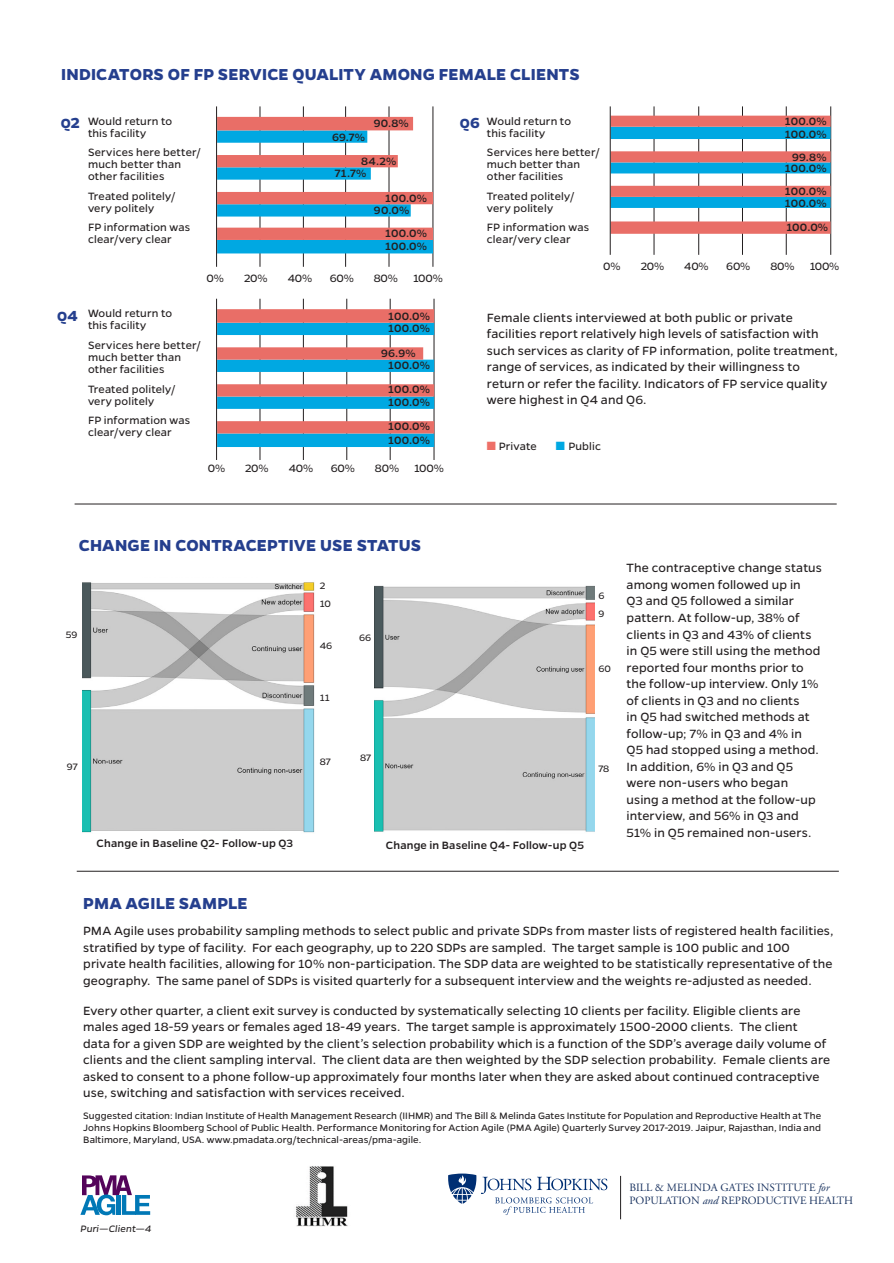
<style>
.page{position:relative;width:894px;height:1263px;background:#fff}
.page>*{position:absolute;margin:0;border:0;box-sizing:border-box;transform-origin:0 0}
.t1{font:700 18px "Gentona";letter-spacing:.01em;color:#253f8e}
.t2{font:700 15px "Gentona";color:#253f8e}
.t3{font:13.5px/16.5px "Gentona";letter-spacing:.01em;color:#231f20}
.t4{font:12px/12px "Gentona";letter-spacing:.01em;color:#231f20}
.t5{font:500 12px "Gentona";letter-spacing:.015em;color:#231f20}
.t6{font:11.1px/13.4px "Adobe Garamond";color:#1a3360}
.t7{font:10.5px/12px "Gentona";letter-spacing:.005em;color:#231f20;text-align:justify}
.t8{font:italic 10.5px "Gentona";letter-spacing:.015em;color:#231f20}
.s1{font-size:16.5px}
.s2{color:#ee7068}
.s3{color:#00a8e2}
.s4{font-style:italic}
</style>
<div class="page">
<svg style="left:448px;top:1173px;width:159px;height:42px"></svg>
<hr style="left:620px;top:1175px;width:1px;height:44px;background:#231f20">
<svg style="left:80px;top:1175px;width:70px;height:40px"></svg>
<hr style="left:75px;top:504px;width:761px;height:1px;background:#231f20">
<hr style="left:77px;top:871px;width:761px;height:1px;background:#231f20">
<img style="left:296px;top:1166px;width:52px;height:60px">
<hr style="left:432px;top:106px;width:1px;height:161px;background:#231f20">
<hr style="left:388px;top:106px;width:1px;height:161px;background:#231f20">
<hr style="left:345px;top:106px;width:1px;height:161px;background:#231f20">
<hr style="left:303px;top:106px;width:1px;height:161px;background:#231f20">
<hr style="left:259px;top:106px;width:1px;height:161px;background:#231f20">
<svg style="left:217px;top:117px;width:216px;height:136px"></svg>
<hr style="left:216px;top:106px;width:1px;height:161px;background:#231f20">
<hr style="left:433px;top:299px;width:1px;height:161px;background:#231f20">
<hr style="left:390px;top:299px;width:1px;height:161px;background:#231f20">
<hr style="left:346px;top:299px;width:1px;height:161px;background:#231f20">
<hr style="left:303px;top:299px;width:1px;height:161px;background:#231f20">
<hr style="left:259px;top:299px;width:1px;height:161px;background:#231f20">
<svg style="left:217px;top:309px;width:217px;height:138px"></svg>
<hr style="left:216px;top:299px;width:1px;height:161px;background:#231f20">
<hr style="left:830px;top:106px;width:1px;height:149px;background:#231f20">
<hr style="left:785px;top:106px;width:1px;height:149px;background:#231f20">
<hr style="left:742px;top:106px;width:1px;height:149px;background:#231f20">
<hr style="left:698px;top:106px;width:1px;height:149px;background:#231f20">
<hr style="left:653px;top:106px;width:1px;height:149px;background:#231f20">
<svg style="left:610px;top:116px;width:220px;height:118px"></svg>
<hr style="left:609px;top:106px;width:1px;height:149px;background:#231f20">
<img style="left:82px;top:582px;width:233px;height:251px">
<img style="left:374px;top:585px;width:220px;height:247px">
<p class="t1" style="left:61px;top:64px;width:520px">INDICATORS OF FP SERVICE QUALITY AMONG FEMALE CLIENTS</p>
<p class="t2" style="left:61px;top:115px;width:20px">Q<span class="s1">2</span></p>
<p class="t4" style="left:88px;top:115px;width:86px">Would return to this facility</p>
<p class="t4" style="left:88px;top:146px;width:115px">Services here better/ much better than other facilities</p>
<p class="t4" style="left:88px;top:190px;width:89px">Treated politely/ very politely</p>
<p class="t4" style="left:88px;top:222px;width:103px">FP information was clear/very clear</p>
<p class="t5" style="left:373px;top:116px;width:37px">90.8%</p>
<p class="t4" style="left:486px;top:115px;width:86px">Would return to this facility</p>
<p class="t4" style="left:486px;top:146px;width:115px">Services here better/ much better than other facilities</p>
<p class="t4" style="left:486px;top:190px;width:89px">Treated politely/ very politely</p>
<p class="t4" style="left:486px;top:222px;width:103px">FP information was clear/very clear</p>
<p class="t2" style="left:460px;top:115px;width:21px">Q<span class="s1">6</span></p>
<p class="t5" style="left:332px;top:131px;width:35px">69.7%</p>
<p class="t5" style="left:361px;top:154px;width:36px">84.2%</p>
<p class="t5" style="left:335px;top:167px;width:33px">71.7%</p>
<p class="t5" style="left:385px;top:191px;width:43px">100.0%</p>
<p class="t5" style="left:374px;top:204px;width:37px">90.0%</p>
<p class="t5" style="left:385px;top:226px;width:43px">100.0%</p>
<p class="t5" style="left:385px;top:240px;width:43px">100.0%</p>
<p class="t5" style="left:784px;top:115px;width:43px">100.0%</p>
<p class="t5" style="left:791px;top:150px;width:36px">99.8%</p>
<p class="t5" style="left:784px;top:162px;width:43px">100.0%</p>
<p class="t5" style="left:784px;top:185px;width:43px">100.0%</p>
<p class="t5" style="left:784px;top:197px;width:43px">100.0%</p>
<p class="t5" style="left:784px;top:127px;width:43px">100.0%</p>
<p class="t5" style="left:786px;top:220px;width:43px">100.0%</p>
<p class="t4" style="left:206px;top:272px;width:19px">0%</p>
<p class="t4" style="left:244px;top:272px;width:25px">20%</p>
<p class="t4" style="left:287px;top:272px;width:26px">40%</p>
<p class="t4" style="left:329px;top:272px;width:26px">60%</p>
<p class="t4" style="left:373px;top:272px;width:70px">80% 100%</p>
<p class="t2" style="left:57px;top:307px;width:22px">Q<span class="s1">4</span></p>
<p class="t4" style="left:88px;top:308px;width:86px">Would return to this facility</p>
<p class="t4" style="left:88px;top:339px;width:115px">Services here better/ much better than other facilities</p>
<p class="t4" style="left:88px;top:383px;width:89px">Treated politely/ very politely</p>
<p class="t4" style="left:88px;top:414px;width:103px">FP information was clear/very clear</p>
<p class="t5" style="left:388px;top:309px;width:43px">100.0%</p>
<p class="t5" style="left:388px;top:322px;width:43px">100.0%</p>
<p class="t5" style="left:381px;top:347px;width:36px">96.9%</p>
<p class="t5" style="left:388px;top:359px;width:43px">100.0%</p>
<p class="t5" style="left:388px;top:382px;width:43px">100.0%</p>
<p class="t5" style="left:388px;top:395px;width:43px">100.0%</p>
<p class="t5" style="left:388px;top:420px;width:43px">100.0%</p>
<p class="t5" style="left:388px;top:433px;width:43px">100.0%</p>
<p class="t4" style="left:208px;top:462px;width:19px">0%</p>
<p class="t4" style="left:245px;top:462px;width:25px">20%</p>
<p class="t4" style="left:288px;top:462px;width:26px">40%</p>
<p class="t4" style="left:330px;top:462px;width:26px">60%</p>
<p class="t4" style="left:375px;top:462px;width:70px">80% 100%</p>
<p class="t1" style="left:79px;top:534px;width:344px">CHANGE IN CONTRACEPTIVE USE STATUS</p>
<p class="t4" style="left:603px;top:260px;width:19px">0%</p>
<p class="t4" style="left:640px;top:260px;width:25px">20%</p>
<p class="t4" style="left:684px;top:260px;width:26px">40%</p>
<p class="t4" style="left:726px;top:260px;width:26px">60%</p>
<p class="t4" style="left:770px;top:260px;width:70px">80% 100%</p>
<p class="t3" style="left:486px;top:309px;width:352px">Female clients interviewed at both public or private facilities report relatively high levels of satisfaction with such services as clarity of FP information, polite treatment, range of services, as indicated by their willingness to return or refer the facility. Indicators of FP service quality were highest in Q4 and Q6.</p>
<p class="t4" style="left:486px;top:440px;width:51px"><span class="s2">■</span> Private</p>
<p class="t4" style="left:555px;top:440px;width:47px"><span class="s3">■</span> Public</p>
<p class="t7" style="left:66px;top:628px;width:13px">59</p>
<p class="t7" style="left:67px;top:760px;width:12px">97</p>
<p class="t7" style="left:319px;top:580px;width:7px">2</p>
<p class="t7" style="left:319px;top:598px;width:13px">10</p>
<p class="t7" style="left:319px;top:639px;width:14px">46</p>
<p class="t7" style="left:319px;top:691px;width:12px">11</p>
<p class="t7" style="left:319px;top:755px;width:12px">87</p>
<p class="t5" style="left:97px;top:837px;width:198px">Change in Baseline Q2- Follow-up Q3</p>
<p class="t7" style="left:359px;top:631px;width:13px">66</p>
<p class="t7" style="left:598px;top:589px;width:7px">6</p>
<p class="t7" style="left:598px;top:607px;width:7px">9</p>
<p class="t7" style="left:598px;top:662px;width:14px">60</p>
<p class="t7" style="left:360px;top:751px;width:12px">87</p>
<p class="t7" style="left:598px;top:762px;width:12px">78</p>
<p class="t5" style="left:386px;top:838px;width:199px">Change in Baseline Q4- Follow-up Q5</p>
<p class="t3" style="left:626px;top:560px;width:197px">The contraceptive change status among women followed up in<br>Q3 and Q5 followed a similar pattern. At follow-up, 38% of clients in Q3 and 43% of clients in Q5 were still using the method reported four months prior to the follow-up interview. Only 1% of clients in Q3 and no clients<br>in Q5 had switched methods at follow-up; 7% in Q3 and 4% in<br>Q5 had stopped using a method.<br>In addition, 6% in Q3 and Q5 were non-users who began using a method at the follow-up interview, and 56% in Q3 and<br>51% in Q5 remained non-users.</p>
<p class="t1" style="left:83px;top:893px;width:166px">PMA AGILE SAMPLE</p>
<p class="t3" style="left:83px;top:922px;width:751px">PMA Agile uses probability sampling methods to select public and private SDPs from master lists of registered health facilities, stratified by type of facility. For each geography, up to 220 SDPs are sampled. The target sample is 100 public and 100 private health facilities, allowing for 10% non-participation. The SDP data are weighted to be statistically representative of the geography. The same panel of SDPs is visited quarterly for a subsequent interview and the weights re-adjusted as needed.</p>
<p class="t3" style="left:83px;top:1002px;width:748px">Every other quarter, a client exit survey is conducted by systematically selecting 10 clients per facility. Eligible clients are males aged 18-59 years or females aged 18-49 years. The target sample is approximately 1500-2000 clients. The client<br>data for a given SDP are weighted by the client’s selection probability which is a function of the SDP’s average daily volume of clients and the client sampling interval. The client data are then weighted by the SDP selection probability. Female clients are asked to consent to a phone follow-up approximately four months later when they are asked about continued contraceptive use, switching and satisfaction with services received.</p>
<p class="t7" style="left:83px;top:1109px;width:739px">Suggested citation: Indian Institute of Health Management Research (IIHMR) and The Bill &amp; Melinda Gates Institute for Population and Reproductive Health at The Johns Hopkins Bloomberg School of Public Health. Performance Monitoring for Action Agile (PMA Agile) Quarterly Survey 2017-2019. Jaipur, Rajasthan, India and Baltimore, Maryland, USA. www.pmadata.org/technical-areas/pma-agile.</p>
<p class="t8" style="left:80px;top:1222px;width:72px">Puri—Client—4</p>
<p class="t6" style="left:629px;top:1181px;width:225px">BILL &amp; MELINDA GATES INSTITUTE <span class="s4">for<br></span>POPULATION <span class="s4">and</span> REPRODUCTIVE HEALTH</p>
</div>
